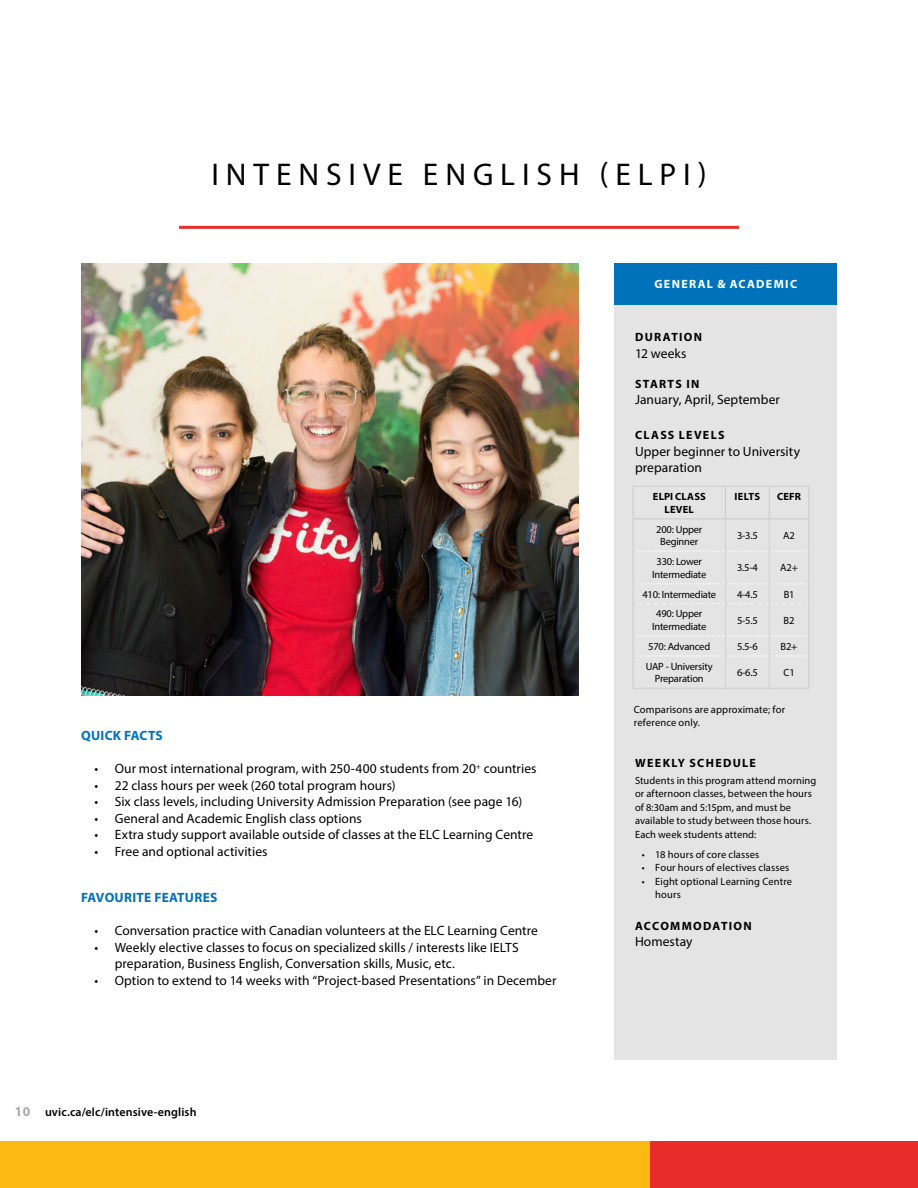
<style>
.page{position:relative;width:918px;height:1188px;background:#fff}
.page>*{position:absolute;margin:0;border:0;box-sizing:border-box;transform-origin:0 0}
.t1{font:31.5px "Myriad Pro";letter-spacing:.22em;color:#000}
.t2{font:13.5px/16.5px "Myriad Pro";letter-spacing:.005em;color:#000}
.t3{font:700 13.5px "Myriad Pro";letter-spacing:.02em;color:#0072bc}
.t4{font:700 13.5px "Myriad Pro";color:#a7a9ac}
.t5{font:700 12px "Myriad Pro";letter-spacing:.11em;color:#000}
.t6{font:600 12px "Myriad Pro";letter-spacing:.01em;color:#000}
.t7{font:700 12px "Myriad Pro";letter-spacing:.115em;color:#fff}
.t8{font:10.5px/13.5px "Myriad Pro";letter-spacing:.005em;color:#000}
.t9{font:10.5px/12.6px "Myriad Pro";letter-spacing:-.02em;color:#000;text-align:center}
.t10{font:700 10.5px/12.6px "Myriad Pro";letter-spacing:.02em;color:#000;text-align:center}
</style>
<div class="page">
<hr style="left:179px;top:226px;width:560px;height:3px;background:#e72e2c">
<div style="left:615px;top:263px;width:222px;height:796px;background:#e5e4e4"></div>
<div style="left:615px;top:263px;width:222px;height:42px;background:#0072bc"></div>
<img style="left:81px;top:264px;width:497px;height:432px">
<hr style="left:725px;top:487px;width:1px;height:31px;background:#cec9c8">
<hr style="left:769px;top:487px;width:1px;height:31px;background:#cec9c8">
<hr style="left:632px;top:518px;width:93px;height:1px;background:#d1d3d4">
<hr style="left:725px;top:518px;width:44px;height:1px;background:#d1d3d4">
<hr style="left:769px;top:518px;width:41px;height:1px;background:#d1d3d4">
<hr style="left:725px;top:519px;width:1px;height:32px;background:#d1d3d4">
<hr style="left:769px;top:519px;width:1px;height:32px;background:#d1d3d4">
<hr style="left:725px;top:552px;width:1px;height:31px;background:#d1d3d4">
<hr style="left:769px;top:552px;width:1px;height:31px;background:#d1d3d4">
<hr style="left:725px;top:604px;width:1px;height:32px;background:#d1d3d4">
<hr style="left:769px;top:604px;width:1px;height:32px;background:#d1d3d4">
<hr style="left:725px;top:656px;width:1px;height:32px;background:#d1d3d4">
<hr style="left:769px;top:656px;width:1px;height:32px;background:#d1d3d4">
<svg style="left:634px;top:551px;width:173px;height:1px"></svg>
<svg style="left:634px;top:583px;width:173px;height:21px"></svg>
<svg style="left:637px;top:636px;width:170px;height:20px"></svg>
<hr style="left:632px;top:486px;width:93px;height:1px;background:#d1d3d4">
<hr style="left:632px;top:487px;width:2px;height:31px;background:#d1d3d4">
<hr style="left:725px;top:486px;width:44px;height:1px;background:#d1d3d4">
<hr style="left:769px;top:486px;width:41px;height:1px;background:#d1d3d4">
<hr style="left:808px;top:487px;width:2px;height:31px;background:#d1d3d4">
<hr style="left:632px;top:519px;width:2px;height:32px;background:#d1d3d4">
<hr style="left:808px;top:519px;width:2px;height:32px;background:#d1d3d4">
<hr style="left:632px;top:551px;width:2px;height:33px;background:#d1d3d4">
<hr style="left:808px;top:551px;width:2px;height:33px;background:#d1d3d4">
<hr style="left:632px;top:584px;width:2px;height:20px;background:#d1d3d4">
<hr style="left:808px;top:584px;width:2px;height:20px;background:#d1d3d4">
<hr style="left:632px;top:604px;width:2px;height:32px;background:#d1d3d4">
<hr style="left:808px;top:604px;width:2px;height:32px;background:#d1d3d4">
<hr style="left:632px;top:636px;width:2px;height:20px;background:#d1d3d4">
<hr style="left:808px;top:636px;width:2px;height:20px;background:#d1d3d4">
<hr style="left:632px;top:656px;width:2px;height:32px;background:#d1d3d4">
<hr style="left:808px;top:656px;width:2px;height:32px;background:#d1d3d4">
<hr style="left:632px;top:688px;width:93px;height:1px;background:#d1d3d4">
<hr style="left:725px;top:688px;width:44px;height:1px;background:#d1d3d4">
<hr style="left:769px;top:688px;width:41px;height:1px;background:#d1d3d4">
<div style="left:0;top:1142px;width:668px;height:46px;background:#fdb913"></div>
<div style="left:650px;top:1142px;width:268px;height:46px;background:#e82c2a"></div>
<h1 class="t1" style="left:211px;top:155px;width:497px">INTENSIVE ENGLISH (ELPI)</h1>
<p class="t7" style="left:654px;top:276px;width:144px">GENERAL &amp; ACADEMIC</p>
<p class="t5" style="left:635px;top:329px;width:69px">DURATION</p>
<p class="t2" style="left:635px;top:345px;width:53px">12 weeks</p>
<p class="t5" style="left:635px;top:376px;width:66px">STARTS IN</p>
<p class="t2" style="left:635px;top:391px;width:146px">January, April, September</p>
<p class="t5" style="left:635px;top:427px;width:91px">CLASS LEVELS</p>
<p class="t2" style="left:635px;top:443px;width:167px">Upper beginner to University preparation</p>
<p class="t10" style="left:653px;top:490px;width:55px">ELPI CLASS<br>LEVEL</p>
<p class="t10" style="left:735px;top:490px;width:27px">IELTS</p>
<p class="t10" style="left:777px;top:490px;width:26px">CEFR</p>
<p class="t9" style="left:656px;top:523px;width:48px">200: Upper<br>Beginner</p>
<p class="t8" style="left:737px;top:528px;width:22px">3-3.5</p>
<p class="t8" style="left:783px;top:528px;width:13px">A2</p>
<p class="t9" style="left:652px;top:555px;width:56px">330: Lower<br>Intermediate</p>
<p class="t8" style="left:737px;top:561px;width:22px">3.5-4</p>
<p class="t8" style="left:780px;top:561px;width:19px">A2+</p>
<p class="t9" style="left:642px;top:588px;width:75px">410: Intermediate</p>
<p class="t8" style="left:737px;top:587px;width:22px">4-4.5</p>
<p class="t8" style="left:784px;top:587px;width:12px">B1</p>
<p class="t9" style="left:652px;top:607px;width:56px">490: Upper<br>Intermediate</p>
<p class="t8" style="left:737px;top:613px;width:22px">5-5.5</p>
<p class="t8" style="left:784px;top:613px;width:12px">B2</p>
<p class="t9" style="left:648px;top:640px;width:63px">570: Advanced</p>
<p class="t8" style="left:737px;top:639px;width:22px">5.5-6</p>
<p class="t8" style="left:781px;top:639px;width:18px">B2+</p>
<p class="t9" style="left:646px;top:660px;width:68px">UAP - University<br>Preparation</p>
<p class="t8" style="left:737px;top:666px;width:22px">6-6.5</p>
<p class="t8" style="left:783px;top:666px;width:13px">C1</p>
<p class="t3" style="left:81px;top:727px;width:83px">QUICK FACTS</p>
<p class="t2" style="left:94px;top:760px;width:444px">• Our most international program, with 250-400 students from 20<sup>+</sup> countries</p>
<p class="t2" style="left:94px;top:777px;width:303px">• 22 class hours per week (260 total program hours)</p>
<p class="t2" style="left:94px;top:793px;width:429px">• Six class levels, including University Admission Preparation (see page 16)</p>
<p class="t2" style="left:94px;top:810px;width:269px">• General and Academic English class options</p>
<p class="t2" style="left:94px;top:826px;width:440px">• Extra study support available outside of classes at the ELC Learning Centre</p>
<p class="t2" style="left:94px;top:843px;width:175px">• Free and optional activities</p>
<p class="t3" style="left:81px;top:889px;width:138px">FAVOURITE FEATURES</p>
<p class="t2" style="left:94px;top:922px;width:445px">• Conversation practice with Canadian volunteers at the ELC Learning Centre</p>
<p class="t2" style="left:115px;top:939px;width:406px;text-indent:-20px">• Weekly elective classes to focus on specialized skills / interests like IELTS preparation, Business English, Conversation skills, Music, etc.</p>
<p class="t2" style="left:94px;top:972px;width:463px">• Option to extend to 14 weeks with “Project-based Presentations” in December</p>
<p class="t8" style="left:634px;top:702px;width:153px">Comparisons are approximate; for reference only.</p>
<p class="t5" style="left:635px;top:755px;width:122px">WEEKLY SCHEDULE</p>
<p class="t8" style="left:635px;top:773px;width:183px">Students in this program attend morning or afternoon classes, between the hours of 8:30am and 5:15pm, and must be available to study between those hours.<br>Each week students attend:</p>
<p class="t8" style="left:642px;top:847px;width:119px">• 18 hours of core classes</p>
<p class="t8" style="left:642px;top:861px;width:149px">• Four hours of electives classes</p>
<p class="t8" style="left:655px;top:874px;width:138px;text-indent:-14px">• Eight optional Learning Centre hours</p>
<p class="t5" style="left:635px;top:918px;width:118px">ACCOMMODATION</p>
<p class="t2" style="left:635px;top:933px;width:59px">Homestay</p>
<p class="t4" style="left:15px;top:1103px;width:17px">10</p>
<p class="t6" style="left:45px;top:1105px;width:153px">uvic.ca/elc/intensive-english</p>
</div>
